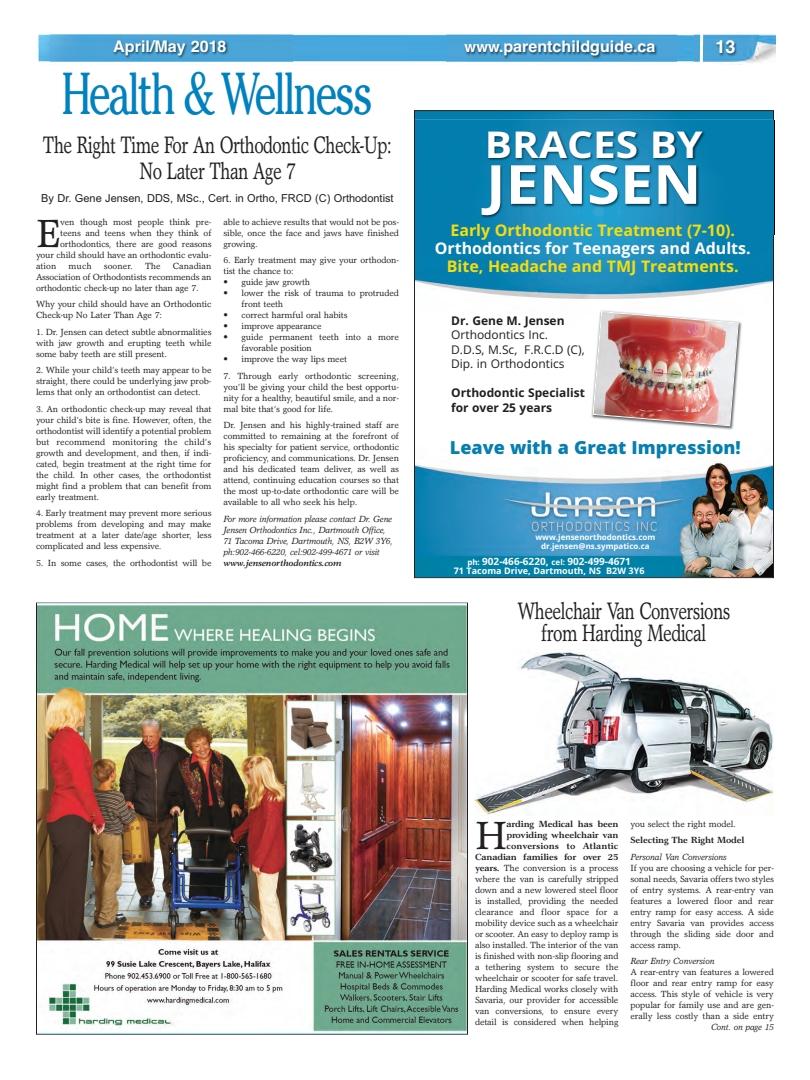
<style>
.page{position:relative;width:810px;height:1080px;background:#fff}
.page>*{position:absolute;margin:0;border:0;box-sizing:border-box;transform-origin:0 0}
.t1{font:58.8px "Cheltenham";letter-spacing:-.05em;color:#0081c0;scale:.71 1}
.t2{font:700 54px "Open Sans";color:#fff;scale:1.1 1}
.t3{font:39.6px "Garth Graphic";color:#231f20}
.t4{font:700 37px "Open Sans";color:#fff;scale:1.1 1}
.t5{font:24px/26px "Garth Graphic";letter-spacing:-.04em;color:#231f20;text-align:center;scale:.73 1}
.t6{font:800 18px "Open Sans";color:#067faf}
.t7{font:700 18px "Helvetica";color:#fff}
.t8{font:700 16px "Open Sans";color:#f7dd09}
.t9{font:700 16px "Helvetica";color:#fff}
.t10{font:700 16px "Open Sans";color:#fff}
.t11{font:12px/14.5px "Open Sans";color:#231f20}
.t12{font:700 12px/14.5px "Open Sans";color:#231f20}
.t13{font:11px "Arial";color:#231f20}
.t14{font:700 10px "Open Sans";color:#fff}
.t15{font:9px/11px "Garth Graphic";letter-spacing:-.015em;color:#231f20;text-align:justify}
.t16{font:italic 9px/11px "Garth Graphic";letter-spacing:-.02em;color:#231f20}
.t17{font:700 9px "Open Sans";color:#fff}
.t18{font:italic 700 9px "Garth Graphic";letter-spacing:-.025em;color:#231f20}
.t19{font:700 9px "Garth Graphic";letter-spacing:-.02em;color:#231f20}
.t20{font:700 8px/9px "Open Sans";color:#fff;text-align:center}
.s1{font-size:15px}
.s2{font-size:8px}
.s3{font-weight:700}
</style>
<div class="page">
<img style="left:38px;top:34px;width:738px;height:29px">
<img style="left:694px;top:34px;width:64px;height:31px">
<svg style="left:698px;top:34px;width:7px;height:31px"></svg>
<img style="left:447px;top:34px;width:230px;height:29px">
<img style="left:51px;top:34px;width:242px;height:29px">
<img style="left:415px;top:119px;width:358px;height:458px">
<img style="left:416px;top:120px;width:359px;height:114px">
<img style="left:589px;top:307px;width:157px;height:126px">
<svg style="left:592px;top:311px;width:147px;height:116px"></svg>
<img style="left:594px;top:312px;width:144px;height:113px">
<img style="left:37px;top:604px;width:430px;height:430px">
<img style="left:475px;top:650px;width:299px;height:165px">
<h3 class="t9" style="left:113px;top:40px;width:115px">April/May 2018</h3>
<h3 class="t9" style="left:465px;top:41px;width:192px"><span class="s1">www.</span>parentchildguide.ca</h3>
<h3 class="t7" style="left:715px;top:41px;width:22px">13</h3>
<h1 class="t1" style="left:62px;top:73px;width:441px">Health &amp; Wellness</h1>
<h3 class="t5" style="left:43px;top:134px;width:480px">The Right Time For An Orthodontic Check-Up:<br>No Later Than Age 7</h3>
<h3 class="t4" style="left:485px;top:130px;width:200px">BRACES BY</h3>
<h2 class="t2" style="left:486px;top:163px;width:197px">JENSEN</h2>
<h3 class="t8" style="left:450px;top:224px;width:286px">Early Orthodontic Treatment (7-10).</h3>
<h3 class="t10" style="left:435px;top:242px;width:317px">Orthodontics for Teenagers and Adults.</h3>
<h3 class="t8" style="left:447px;top:260px;width:294px">Bite, Headache and TMJ Treatments.</h3>
<p class="t13" style="left:41px;top:194px;width:354px">By Dr. Gene Jensen, DDS, MSc., Cert. in Ortho, FRCD (C) Orthodontist</p>
<p class="t15" style="left:224px;top:217px;width:177px">able to achieve results that would not be pos&shy;sible, once the face and jaws have finished growing.</p>
<p class="t15" style="left:224px;top:256px;width:177px">6. Early treatment may give your orthodon&shy;tist the chance to:</p>
<p class="t15" style="left:224px;top:278px;width:88px">• guide jaw growth</p>
<p class="t15" style="left:242px;top:289px;width:159px;text-indent:-18px">• lower the risk of trauma to protruded front teeth</p>
<p class="t15" style="left:224px;top:311px;width:126px">• correct harmful oral habits</p>
<p class="t15" style="left:224px;top:322px;width:100px">• improve appearance</p>
<p class="t15" style="left:242px;top:333px;width:159px;text-indent:-18px">• guide permanent teeth into a more favorable position</p>
<p class="t15" style="left:224px;top:355px;width:125px">• improve the way lips meet</p>
<p class="t15" style="left:224px;top:371px;width:177px">7. Through early orthodontic screening, you’ll be giving your child the best opportu&shy;nity for a healthy, beautiful smile, and a nor&shy;mal bite that‘s good for life.</p>
<p class="t15" style="left:224px;top:420px;width:177px">Dr. Jensen and his highly-trained staff are committed to remaining at the forefront of his specialty for patient service, orthodontic proficiency, and communications. Dr. Jensen and his dedicated team deliver, as well as attend, continuing education courses so that the most up-to-date orthodontic care will be available to all who seek his help.</p>
<p class="t16" style="left:224px;top:514px;width:171px">For more information please contact Dr. Gene Jensen Orthodontics Inc., Dartmouth Office, 71 Tacoma Drive, Dartmouth, NS, B2W 3Y6, ph:902-466-6220, cel:902-499-4671 or visit</p>
<p class="t18" style="left:224px;top:559px;width:119px">www.jensenorthodontics.com</p>
<h3 class="t3" style="left:36px;top:218px;width:26px">E</h3>
<p class="t15" style="left:60px;top:217px;width:153px">ven though most people think pre-</p>
<p class="t15" style="left:60px;top:228px;width:153px">teens and teens when they think of</p>
<p class="t15" style="left:60px;top:239px;width:153px">orthodontics, there are good reasons</p>
<p class="t15" style="left:36px;top:250px;width:177px">your child should have an orthodontic evalu-</p>
<p class="t15" style="left:36px;top:261px;width:22px">ation</p>
<p class="t15" style="left:69px;top:261px;width:25px">much</p>
<p class="t15" style="left:104px;top:261px;width:31px">sooner.</p>
<p class="t15" style="left:145px;top:261px;width:17px">The</p>
<p class="t15" style="left:36px;top:261px;width:177px;text-indent:137px">Canadian Association of Orthodontists recommends an orthodontic check-up no later than age 7.</p>
<p class="t15" style="left:36px;top:300px;width:177px">Why your child should have an Orthodontic<br>Check-up No Later Than Age 7:</p>
<p class="t15" style="left:36px;top:327px;width:177px">1. Dr. Jensen can detect subtle abnormalities with jaw growth and erupting teeth while some baby teeth are still present.</p>
<p class="t15" style="left:36px;top:366px;width:177px">2. While your child’s teeth may appear to be straight, there could be underlying jaw prob&shy;lems that only an orthodontist can detect.</p>
<p class="t15" style="left:36px;top:404px;width:177px">3. An orthodontic check-up may reveal that your child’s bite is fine. However, often, the orthodontist will identify a potential problem but recommend monitoring the child’s growth and development, and then, if indi&shy;cated, begin treatment at the right time for the child. In other cases, the orthodontist might find a problem that can benefit from early treatment.</p>
<p class="t15" style="left:36px;top:508px;width:177px">4. Early treatment may prevent more serious problems from developing and may make treatment at a later date/age shorter, less complicated and less expensive.</p>
<p class="t15" style="left:36px;top:558px;width:177px">5. In some cases, the orthodontist will be</p>
<h3 class="t12" style="left:451px;top:315px;width:115px">Dr. Gene M. Jensen</h3>
<h3 class="t11" style="left:451px;top:328px;width:135px">Orthodontics Inc.<br>D.D.S, M.Sc, F.R.C.D (C),<br>Dip. in Orthodontics</h3>
<h3 class="t12" style="left:451px;top:387px;width:135px">Orthodontic Specialist for over 25 years</h3>
<h3 class="t6" style="left:450px;top:437px;width:292px">Leave with a Great Impression!</h3>
<p class="t20" style="left:535px;top:534px;width:121px">www.jensenorthodontics.com dr.jensen@ns.sympatico.ca</p>
<p class="t14" style="left:467px;top:558px;width:165px"><span class="s2">ph:</span> 902-466-6220, <span class="s2">cel:</span> 902-499-4671</p>
<p class="t17" style="left:454px;top:567px;width:192px">71 Tacoma Drive, Dartmouth, NS B2W 3Y6</p>
<h3 class="t5" style="left:517px;top:603px;width:293px;line-height:22px">Wheelchair Van Conversions from Harding Medical</h3>
<p class="t15" style="left:475px;top:819px;width:145px;text-align:right"><span class="s3">arding Medical has been providing wheelchair van conversions to Atlantic Canadian families for over 25 years.</span> The conversion is a process where the van is carefully stripped down and a new lowered steel floor is installed, providing the needed clearance and floor space for a mobility device such as a wheelchair or scooter. An easy to deploy ramp is also installed. The interior of the van is finished with non-slip flooring and a tethering system to secure the wheelchair or scooter for safe travel.<br>Harding Medical works closely with Savaria, our provider for accessible van conversions, to ensure every detail is considered when helping</p>
<p class="t15" style="left:631px;top:819px;width:107px">you select the right model.</p>
<h3 class="t3" style="left:475px;top:820px;width:34px">H</h3>
<p class="t19" style="left:631px;top:837px;width:116px">Selecting The Right Model</p>
<p class="t16" style="left:631px;top:852px;width:98px">Personal Van Conversions</p>
<p class="t15" style="left:631px;top:863px;width:145px">If you are choosing a vehicle for per&shy;sonal needs, Savaria offers two styles of entry systems. A rear-entry van features a lowered floor and rear entry ramp for easy access. A side entry Savaria van provides access through the sliding side door and access ramp.</p>
<p class="t16" style="left:631px;top:956px;width:86px">Rear Entry Conversion</p>
<p class="t15" style="left:631px;top:967px;width:145px">A rear-entry van features a lowered floor and rear entry ramp for easy access. This style of vehicle is very popular for family use and are gen&shy;erally less costly than a side entry</p>
<p class="t16" style="left:711px;top:1022px;width:64px">Cont. on page 15</p>
</div>
